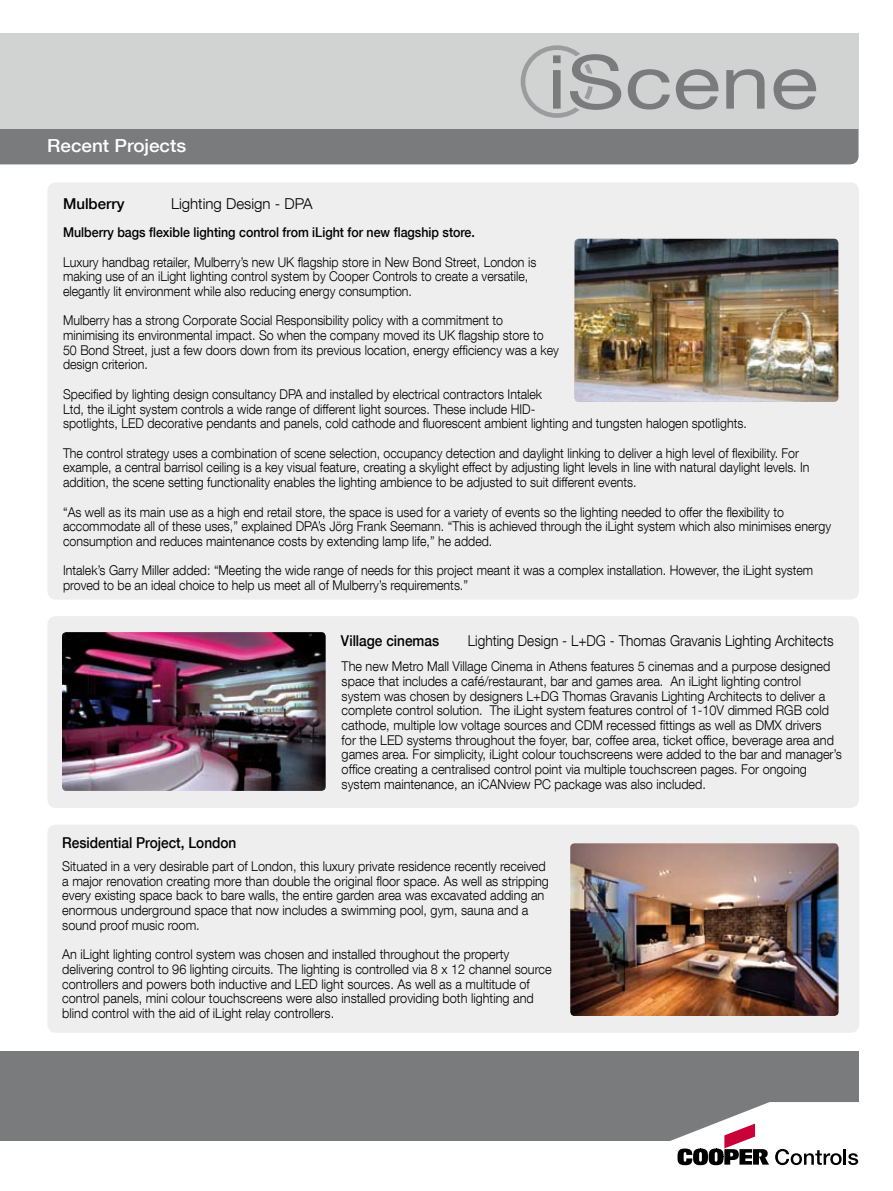
<style>
.page{position:relative;width:893px;height:1191px;background:#fff}
.page>*{position:absolute;margin:0;border:0;box-sizing:border-box;transform-origin:0 0}
.t1{font:74.55px "Helvetica Neue LT Com";color:#797b7d;scale:1.2 1}
.t2{font:500 18px "Helvetica Neue LT Com";color:#fff;scale:1.05 1}
.t3{font:300 15px "Helvetica Neue LT Com";color:#000;scale:.91 1}
.t4{font:500 15px "Helvetica Neue LT Com";color:#000;scale:.91 1}
.t5{font:300 15px "Helvetica Neue LT Com";color:#000}
.t6{font:500 15px "Helvetica Neue LT Com";color:#000}
.t7{font:300 13.5px/14.7px "Helvetica Neue LT Com";color:#000;scale:.92 1}
.t8{font:300 13.5px/14.7px "Helvetica Neue LT Com";color:#000;scale:.94 1}
.t9{font:500 13.5px "Helvetica Neue LT Com";color:#000;scale:.92 1}
</style>
<div class="page">
<div style="left:47px;top:182px;width:812px;height:417px;background:#eee;border-radius:9px"></div>
<div style="left:47px;top:824px;width:812px;height:208px;background:#eee;border-radius:9px"></div>
<div style="left:47px;top:616px;width:812px;height:192px;background:#eee;border-radius:9px"></div>
<div style="left:0;top:128px;width:858px;height:36px;background:#797b7d"></div>
<div style="left:0;top:33px;width:858px;height:95px;background:#d1d3d3"></div>
<div style="left:0;top:1051px;width:858px;height:89px;background:#797b7d"></div>
<svg style="left:29px;top:1102px;width:830px;height:64px"></svg>
<img style="left:570px;top:843px;width:268px;height:173px">
<img style="left:62px;top:632px;width:264px;height:159px">
<div style="left:521px;top:45px;width:72px;height:73px;border:5px solid #797b7d;border-radius:50%"></div>
<svg style="left:564px;top:47px;width:29px;height:70px"></svg>
<img style="left:575px;top:239px;width:263px;height:163px">
<svg style="left:677px;top:1123px;width:92px;height:42px"></svg>
<svg style="left:775px;top:1149px;width:83px;height:16px"></svg>
<h2 class="t2" style="left:47px;top:135px;width:134px">Recent Projects</h2>
<p class="t6" style="left:63px;top:194px;width:63px">Mulberry</p>
<p class="t5" style="left:171px;top:194px;width:143px">Lighting Design - DPA</p>
<h1 class="t1" style="left:547px;top:36px;width:228px">iScene</h1>
<p class="t9" style="left:63px;top:224px;width:449px">Mulberry bags flexible lighting control from iLight for new flagship store.</p>
<p class="t7" style="left:63px;top:254px;width:516px">Luxury handbag retailer, Mulberry’s new UK flagship store in New Bond Street, London is making use of an iLight lighting control system by Cooper Controls to create a versatile, elegantly lit environment while also reducing energy consumption.</p>
<p class="t7" style="left:63px;top:313px;width:540px">Mulberry has a strong Corporate Social Responsibility policy with a commitment to minimising its environmental impact. So when the company moved its UK flagship store to 50 Bond Street, just a few doors down from its previous location, energy efficiency was a key design criterion.</p>
<p class="t7" style="left:63px;top:386px;width:745px">Specified by lighting design consultancy DPA and installed by electrical contractors Intalek<br>Ltd, the iLight system controls a wide range of different light sources. These include HID-<br>spotlights, LED decorative pendants and panels, cold cathode and fluorescent ambient lighting and tungsten halogen spotlights.</p>
<p class="t7" style="left:63px;top:445px;width:813px">The control strategy uses a combination of scene selection, occupancy detection and daylight linking to deliver a high level of flexibility. For example, a central barrisol ceiling is a key visual feature, creating a skylight effect by adjusting light levels in line with natural daylight levels. In addition, the scene setting functionality enables the lighting ambience to be adjusted to suit different events.</p>
<p class="t7" style="left:63px;top:504px;width:836px">“As well as its main use as a high end retail store, the space is used for a variety of events so the lighting needed to offer the flexibility to accommodate all of these uses,” explained DPA’s Jörg Frank Seemann. “This is achieved through the iLight system which also minimises energy consumption and reduces maintenance costs by extending lamp life,” he added.</p>
<p class="t7" style="left:63px;top:563px;width:817px">Intalek’s Garry Miller added: “Meeting the wide range of needs for this project meant it was a complex installation. However, the iLight system proved to be an ideal choice to help us meet all of Mulberry’s requirements.”</p>
<p class="t4" style="left:341px;top:631px;width:109px">Village cinemas</p>
<p class="t3" style="left:468px;top:631px;width:403px">Lighting Design - L+DG - Thomas Gravanis Lighting Architects</p>
<p class="t4" style="left:62px;top:834px;width:193px">Residential Project, London</p>
<p class="t8" style="left:342px;top:659px;width:534px">The new Metro Mall Village Cinema in Athens features 5 cinemas and a purpose designed space that includes a café/restaurant, bar and games area. An iLight lighting control system was chosen by designers L+DG Thomas Gravanis Lighting Architects to deliver a complete control solution. The iLight system features control of 1-10V dimmed RGB cold cathode, multiple low voltage sources and CDM recessed fittings as well as DMX drivers<br>for the LED systems throughout the foyer, bar, coffee area, ticket office, beverage area and games area. For simplicity, iLight colour touchscreens were added to the bar and manager’s office creating a centralised control point via multiple touchscreen pages. For ongoing system maintenance, an iCANview PC package was also included.</p>
<p class="t8" style="left:62px;top:858px;width:519px">Situated in a very desirable part of London, this luxury private residence recently received a major renovation creating more than double the original floor space. As well as stripping every existing space back to bare walls, the entire garden area was excavated adding an enormous underground space that now includes a swimming pool, gym, sauna and a sound proof music room.</p>
<p class="t8" style="left:62px;top:946px;width:522px">An iLight lighting control system was chosen and installed throughout the property delivering control to 96 lighting circuits. The lighting is controlled via 8 x 12 channel source controllers and powers both inductive and LED light sources. As well as a multitude of control panels, mini colour touchscreens were also installed providing both lighting and blind control with the aid of iLight relay controllers.</p>
</div>
